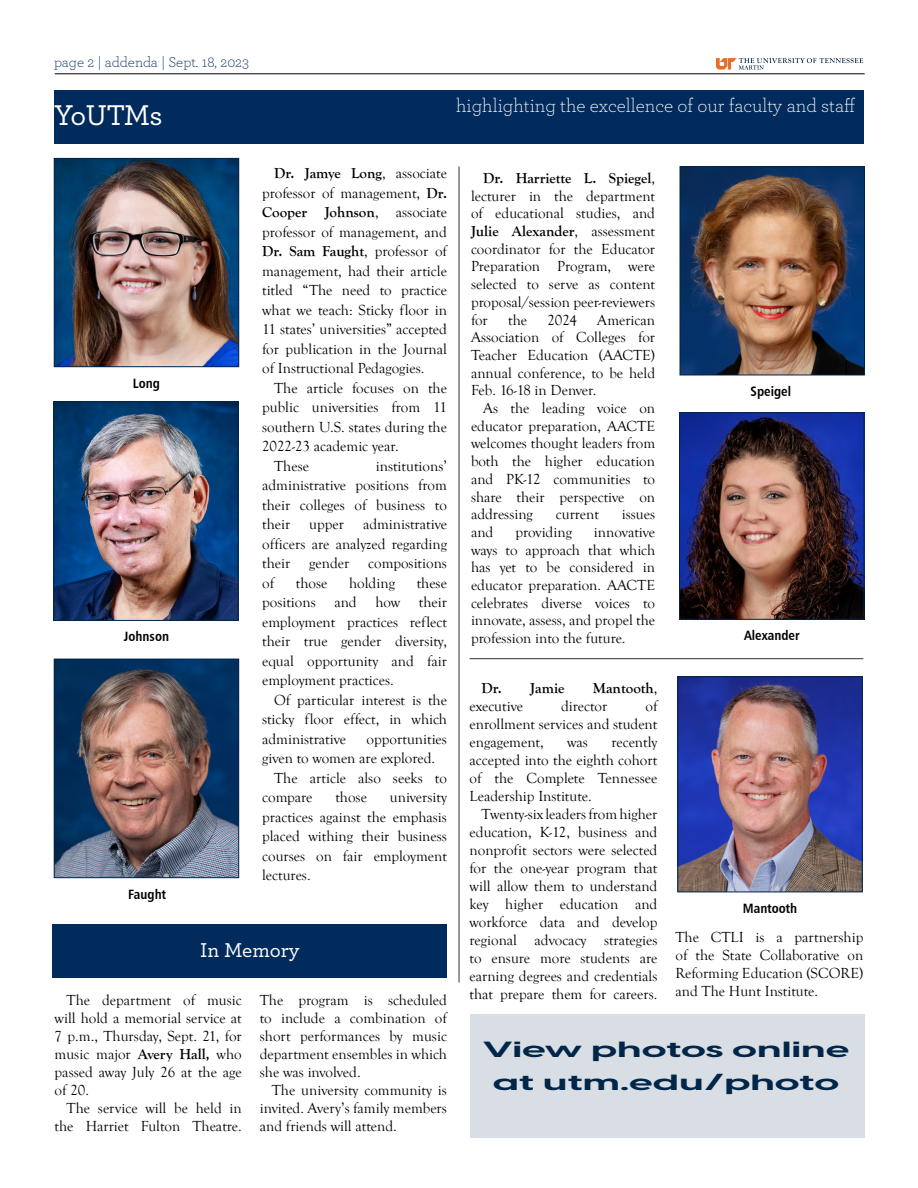
<style>
.page{position:relative;width:918px;height:1188px;background:#fff}
.page>*{position:absolute;margin:0;border:0;box-sizing:border-box;transform-origin:0 0}
.t1{font:500 30px "Archer";letter-spacing:-.035em;color:#fff}
.t2{font:700 21.6px/32.4px "Visby CF";color:#002649;text-align:center;scale:1.91 1}
.t3{font:500 21px "Archer";color:#fff}
.t4{font:300 19.5px "Archer";color:#fff}
.t5{font:15px/18px "Goudy Old Style T";color:#000;text-align:justify}
.t6{font:300 15px "Archer";color:#002b5c}
.t7{font:700 15px "Goudy Old Style T";color:#000}
.t8{font:13.5px "Humanist 777 BT Bold Condensed B";color:#000}
.s1{font-weight:700}
.s2{font-weight:400}
</style>
<div class="page">
<svg style="left:716px;top:58px;width:147px;height:12px"></svg>
<hr style="left:55px;top:74px;width:810px;height:1px;background:#000">
<div style="left:54px;top:90px;width:810px;height:54px;background:#002b5c"></div>
<hr style="left:459px;top:166px;width:1px;height:816px;background:#000">
<img style="left:682px;top:168px;width:181px;height:205px">
<div style="left:680px;top:166px;width:185px;height:209px;border:1px solid #002649"></div>
<img style="left:56px;top:160px;width:181px;height:205px">
<div style="left:54px;top:158px;width:185px;height:209px;border:1px solid #002649"></div>
<img style="left:55px;top:404px;width:181px;height:215px">
<div style="left:53px;top:402px;width:185px;height:219px;border:1px solid #002649"></div>
<img style="left:56px;top:661px;width:181px;height:215px">
<div style="left:54px;top:659px;width:185px;height:219px;border:1px solid #002649"></div>
<img style="left:681px;top:414px;width:181px;height:204px">
<div style="left:679px;top:412px;width:185px;height:208px;border:1px solid #002649"></div>
<hr style="left:470px;top:658px;width:393px;height:1px;background:#000">
<img style="left:680px;top:678px;width:180px;height:212px">
<div style="left:678px;top:676px;width:184px;height:216px;border:1px solid #002649"></div>
<div style="left:471px;top:1014px;width:394px;height:123px;background:#d9dee4"></div>
<div style="left:53px;top:924px;width:394px;height:54px;background:#002b5c"></div>
<p class="t6" style="left:54px;top:52px;width:197px">page 2 | addenda | Sept. 18, 2023</p>
<h1 class="t1" style="left:54px;top:93px;width:110px">YoUTMs</h1>
<h3 class="t4" style="left:456px;top:93px;width:401px">highlighting the excellence of our faculty and staff</h3>
<p class="t8" style="left:133px;top:374px;width:28px">Long</p>
<p class="t8" style="left:124px;top:628px;width:47px">Johnson</p>
<p class="t8" style="left:128px;top:885px;width:39px">Faught</p>
<p class="t5" style="left:262px;top:164px;width:186px;line-height:19.5px;text-indent:12px"><span class="s1">Dr. Jamye Long</span>, associate professor of management, <span class="s1">Dr.<br>Cooper Johnson</span>, associate professor of management, and <span class="s1">Dr. Sam Faught</span>, professor of management, had their article titled “The need to practice what we teach: Sticky floor in 11 states’ universities” accepted for publication in the Journal of Instructional Pedagogies.</p>
<p class="t5" style="left:274px;top:379px;width:174px">The article focuses on the</p>
<p class="t5" style="left:262px;top:399px;width:186px">public universities from 11</p>
<p class="t5" style="left:262px;top:418px;width:186px">southern U.S. states during the</p>
<p class="t5" style="left:262px;top:438px;width:138px">2022-23 academic year.</p>
<p class="t5" style="left:274px;top:457px;width:36px">These</p>
<p class="t5" style="left:262px;top:457px;width:186px;line-height:19.5px;text-indent:114px">institutions’ administrative positions from their colleges of business to their</p>
<p class="t5" style="left:262px;top:515px;width:186px;line-height:19.5px;text-indent:101px">administrative officers are analyzed regarding their</p>
<p class="t5" style="left:309px;top:516px;width:36px">upper</p>
<p class="t5" style="left:309px;top:555px;width:42px">gender</p>
<p class="t5" style="left:368px;top:555px;width:80px">compositions</p>
<p class="t5" style="left:262px;top:574px;width:13px">of</p>
<p class="t5" style="left:296px;top:574px;width:33px">those</p>
<p class="t5" style="left:349px;top:574px;width:47px">holding</p>
<p class="t5" style="left:262px;top:574px;width:186px;line-height:19.5px;text-indent:155px">these positions and how their employment practices reflect their true gender diversity, equal opportunity and fair employment practices.</p>
<p class="t5" style="left:262px;top:691px;width:186px;line-height:19.5px;text-indent:12px">Of particular interest is the sticky floor effect, in which administrative</p>
<p class="t5" style="left:367px;top:730px;width:82px">opportunities</p>
<p class="t5" style="left:262px;top:750px;width:175px">given to women are explored.</p>
<p class="t5" style="left:274px;top:769px;width:174px">The article also seeks to</p>
<p class="t5" style="left:262px;top:789px;width:52px">compare</p>
<p class="t5" style="left:335px;top:789px;width:33px">those</p>
<p class="t5" style="left:262px;top:788px;width:186px;line-height:19.5px;text-indent:128px">university practices against the emphasis placed withing their business courses on fair employment lectures.</p>
<h3 class="t3" style="left:200px;top:935px;width:101px">In Memory</h3>
<p class="t5" style="left:55px;top:991px;width:189px;text-indent:12px">The department of music will hold a memorial service at 7 p.m., Thursday, Sept. 21, for music major <span class="s1">Avery Hall,</span> who passed away July 26 at the age of 20.</p>
<p class="t5" style="left:55px;top:1099px;width:189px;text-align:right">The service will be held in the Harriet Fulton Theatre.</p>
<p class="t5" style="left:260px;top:991px;width:189px">The program is scheduled to include a combination of short performances by music department ensembles in which she was involved.</p>
<p class="t5" style="left:260px;top:1081px;width:189px;text-indent:12px">The university community is invited. Avery’s family members and friends will attend.</p>
<p class="t5" style="left:471px;top:169px;width:186px;text-indent:12px"><span class="s1">Dr. Harriette L. Spiegel</span>, lecturer in the department of educational studies, and <span class="s1">Julie Alexander</span>, assessment coordinator for the Educator Preparation Program, were selected to serve as content proposal/session peer-reviewers for</p>
<p class="t5" style="left:508px;top:311px;width:20px">the</p>
<p class="t5" style="left:547px;top:311px;width:31px">2024</p>
<p class="t5" style="left:471px;top:311px;width:186px;text-indent:126px">American Association of Colleges for Teacher Education (AACTE) annual conference, to be held Feb. 16-18 in Denver.</p>
<p class="t5" style="left:471px;top:400px;width:186px;text-indent:12px">As the leading voice on educator preparation, AACTE welcomes thought leaders from both the higher education and PK-12 communities to share their perspective on addressing</p>
<p class="t5" style="left:556px;top:506px;width:45px">current</p>
<p class="t5" style="left:622px;top:506px;width:35px">issues</p>
<p class="t5" style="left:471px;top:523px;width:24px">and</p>
<p class="t5" style="left:515px;top:523px;width:58px">providing</p>
<p class="t5" style="left:471px;top:523px;width:186px;text-indent:123px">innovative ways to approach that which has yet to be considered in educator preparation. AACTE celebrates diverse voices to innovate, assess, and propel the profession into the future.</p>
<p class="t7" style="left:482px;top:680px;width:85px">Dr. Jamie</p>
<p class="t7" style="left:593px;top:680px;width:66px">Mantooth<span class="s2">,</span></p>
<p class="t5" style="left:470px;top:697px;width:55px">executive</p>
<p class="t5" style="left:561px;top:697px;width:48px">director</p>
<p class="t5" style="left:470px;top:697px;width:189px;text-indent:176px">of enrollment services and student engagement,</p>
<p class="t5" style="left:470px;top:733px;width:189px;text-indent:142px">recently accepted into the eighth cohort of the Complete Tennessee Leadership Institute.</p>
<p class="t5" style="left:470px;top:805px;width:189px;text-indent:12px">Twenty-six leaders from higher education, K-12, business and nonprofit sectors were selected for the one-year program that will allow them to understand key higher education and workforce data and develop regional advocacy strategies to ensure more students are earning degrees and credentials that prepare them for careers.</p>
<p class="t5" style="left:567px;top:733px;width:22px">was</p>
<p class="t8" style="left:751px;top:383px;width:42px">Speigel</p>
<p class="t8" style="left:744px;top:627px;width:57px">Alexander</p>
<p class="t8" style="left:743px;top:900px;width:56px">Mantooth</p>
<p class="t5" style="left:675px;top:928px;width:189px">The CTLI is a partnership of the State Collaborative on Reforming Education (SCORE) and The Hunt Institute.</p>
<h2 class="t2" style="left:483px;top:1032px;width:194px">View photos online at utm.edu/photo</h2>
</div>
